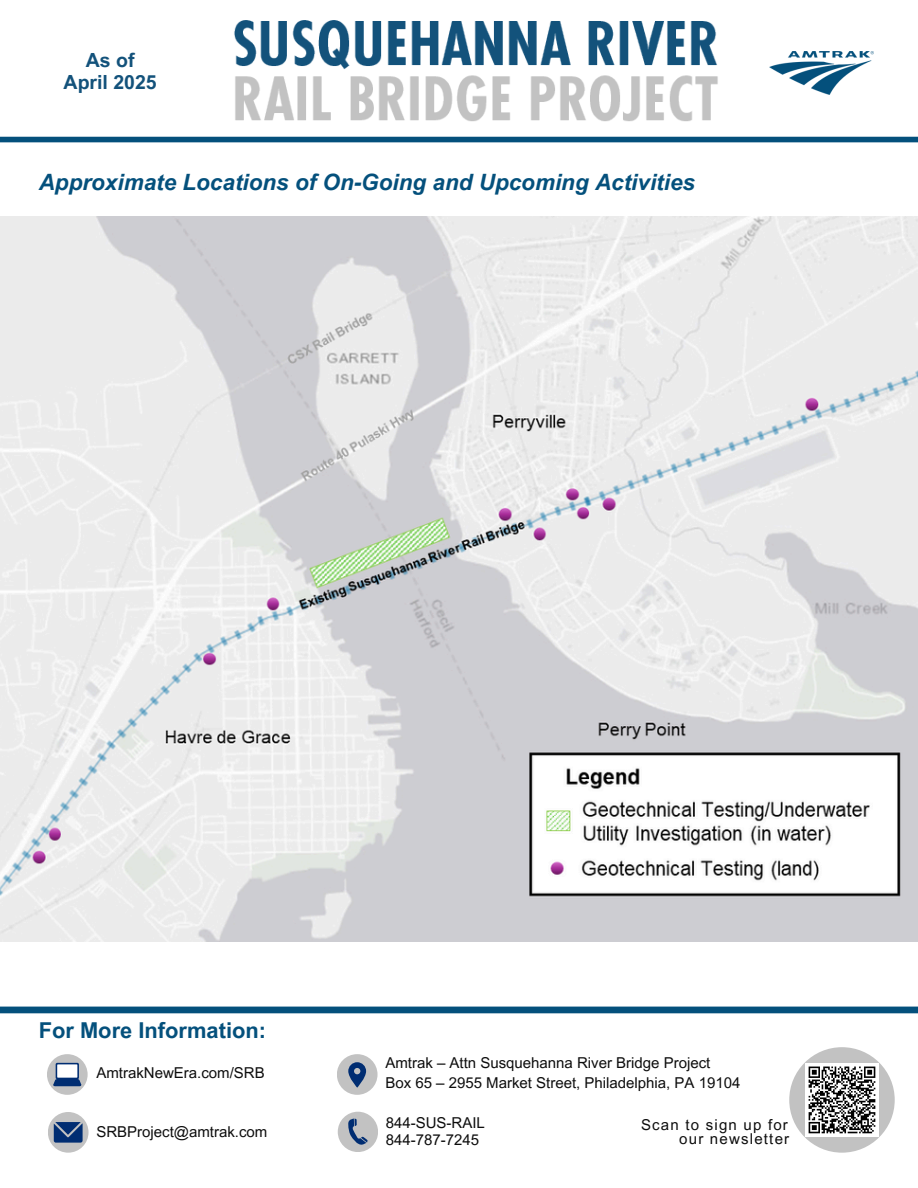
<style>
.page{position:relative;width:918px;height:1188px;background:#fff}
.page>*{position:absolute;margin:0;border:0;box-sizing:border-box;transform-origin:0 0}
.t1{font:italic 700 22.5px "Arial MT Pro";color:#04507c}
.t2{font:700 21.9px "Arial MT Pro";color:#04507c}
.t3{font:700 19.5px/22.5px "Arial MT Pro";color:#13527b;text-align:center}
.t4{font:15px/16.8px "Arial MT Pro";color:#0d0d0d}
.t5{font:15px "Arial MT Pro";letter-spacing:.08em;color:#0d0d0d}
</style>
<div class="page">
<div style="left:0;top:1007px;width:918px;height:6px;background:#04507c"></div>
<div style="left:337px;top:1054px;width:41px;height:41px;background:#c2c2c2;border-radius:50%"></div>
<svg style="left:348px;top:1062px;width:18px;height:26px"></svg>
<div style="left:47px;top:1054px;width:41px;height:41px;background:#c2c2c2;border-radius:50%"></div>
<svg style="left:53px;top:1063px;width:28px;height:23px"></svg>
<div style="left:48px;top:1112px;width:41px;height:41px;background:#c2c2c2;border-radius:50%"></div>
<svg style="left:54px;top:1122px;width:29px;height:21px"></svg>
<div style="left:338px;top:1112px;width:40px;height:40px;background:#c2c2c2;border-radius:50%"></div>
<svg style="left:348px;top:1118px;width:19px;height:27px"></svg>
<div style="left:789px;top:1047px;width:106px;height:106px;background:#c2c2c2;border-radius:50%"></div>
<div style="left:805px;top:1063px;width:74px;height:74px;background:#fff"></div>
<svg style="left:808px;top:1066px;width:68px;height:68px"></svg>
<img style="left:770px;top:52px;width:103px;height:42px">
<img style="left:232px;top:20px;width:487px;height:117px">
<div style="left:0;top:137px;width:918px;height:5px;background:#04507c"></div>
<img style="left:0;top:217px;width:918px;height:724px">
<p class="t3" style="left:64px;top:51px;width:95px">As of<br>April 2025</p>
<p class="t1" style="left:39px;top:173px;width:658px">Approximate Locations of On-Going and Upcoming Activities</p>
<p class="t2" style="left:39px;top:1022px;width:229px">For More Information:</p>
<h1 class="t4" style="left:96px;top:1066px;width:170px">AmtrakNewEra.com/SRB</h1>
<h2 class="t4" style="left:385px;top:1056px;width:327px">Amtrak – Attn Susquehanna River Bridge Project</h2>
<p class="t4" style="left:385px;top:1077px;width:357px">Box 65 – 2955 Market Street, Philadelphia, PA 19104</p>
<p class="t4" style="left:96px;top:1126px;width:173px">SRBProject@amtrak.com</p>
<p class="t4" style="left:386px;top:1117px;width:101px">844-SUS-RAIL<br>844-787-7245</p>
<p class="t5" style="left:641px;top:1119px;width:148px">Scan to sign up for</p>
<h1 class="t5" style="left:679px;top:1134px;width:111px">our newsletter</h1>
</div>
